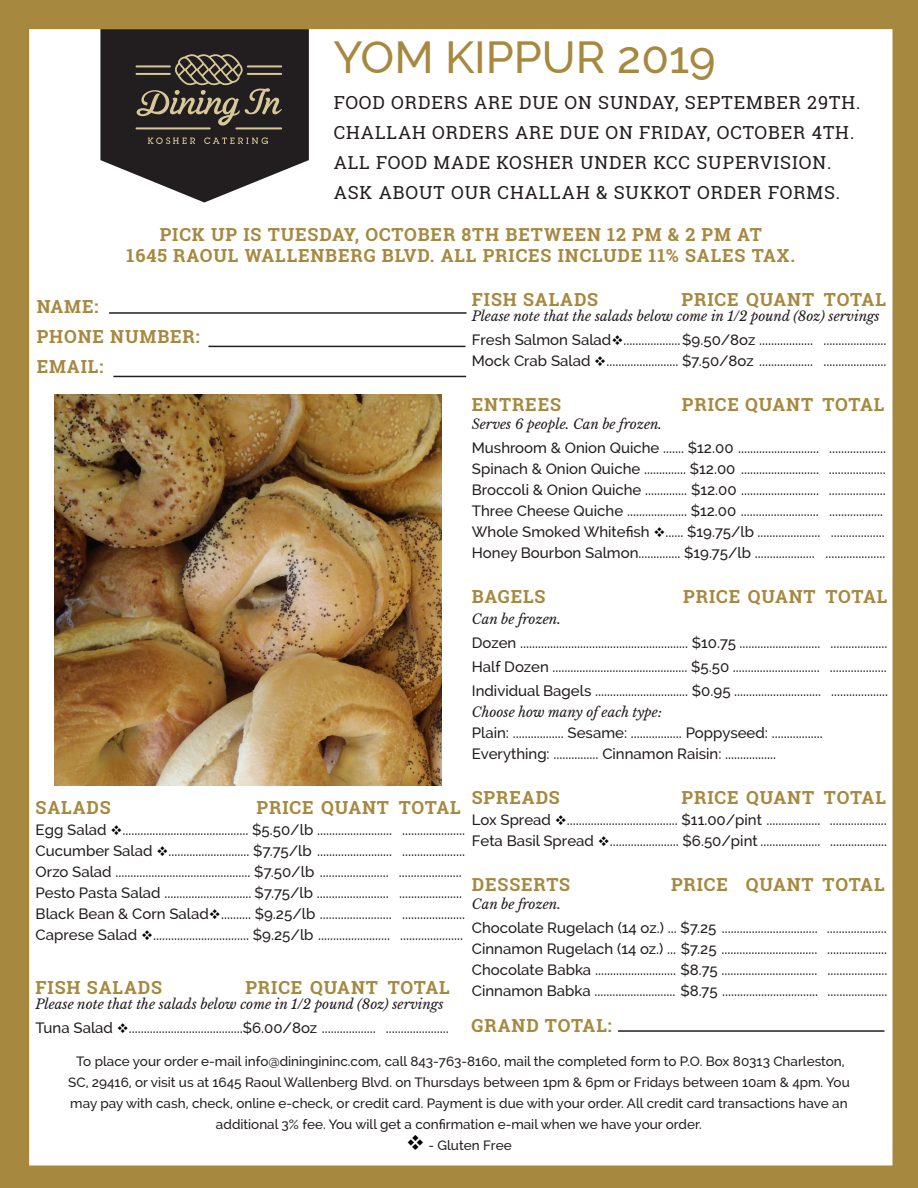
<style>
.page{position:relative;width:918px;height:1188px;background:#a6883f}
.page>*{position:absolute;margin:0;border:0;box-sizing:border-box;transform-origin:0 0}
.t1{font:500 45px "Raleway";color:#a6883f}
.t2{font:700 18px "Roboto Slab";letter-spacing:.05em;color:#a6883f}
.t3{font:18px "Roboto Slab";letter-spacing:.05em;color:#221d1f}
.t4{font:500 15px "Raleway";color:#221d1f}
.t5{font:500 13.5px/21px "Raleway";color:#221d1f;text-align:center}
.t6{font:italic 13.5px "Libre Baskerville";color:#221d1f}
.s1{color:#000}
</style>
<div class="page">
<div style="left:29px;top:29px;width:863px;height:1137px;background:#fff;border:2px solid #fff"></div>
<hr style="left:208px;top:346px;width:257px;height:1px;background:#231f20">
<hr style="left:113px;top:376px;width:353px;height:1px;background:#231f20">
<hr style="left:109px;top:312px;width:358px;height:2px;background:#231f20">
<svg style="left:100px;top:29px;width:209px;height:174px;background:#4b4644"></svg>
<img style="left:54px;top:394px;width:388px;height:391px">
<hr style="left:618px;top:1030px;width:267px;height:2px;background:#231f20">
<p class="t1" style="left:334px;top:31px;width:383px">YOM KIPPUR 2019</p>
<p class="t3" style="left:334px;top:90px;width:528px">FOOD ORDERS ARE DUE ON SUNDAY, SEPTEMBER 29TH.</p>
<p class="t3" style="left:334px;top:120px;width:522px">CHALLAH ORDERS ARE DUE ON FRIDAY, OCTOBER 4TH.</p>
<p class="t3" style="left:334px;top:150px;width:499px">ALL FOOD MADE KOSHER UNDER KCC SUPERVISION.</p>
<p class="t3" style="left:334px;top:180px;width:508px">ASK ABOUT OUR CHALLAH &amp; SUKKOT ORDER FORMS.</p>
<p class="t2" style="left:160px;top:222px;width:604px">PICK UP IS TUESDAY, OCTOBER 8TH BETWEEN 12 PM &amp; 2 PM AT</p>
<p class="t2" style="left:127px;top:243px;width:670px">1645 RAOUL WALLENBERG BLVD. ALL PRICES INCLUDE 11% SALES TAX.</p>
<p class="t2" style="left:472px;top:287px;width:128px">FISH SALADS</p>
<p class="t2" style="left:682px;top:287px;width:206px">PRICE QUANT TOTAL</p>
<p class="t6" style="left:472px;top:308px;width:409px">Please note that the salads below come in 1/2 pound (8oz) servings</p>
<p class="t4" style="left:472px;top:331px;width:416px">Fresh Salmon Salad<span class="s1">❖</span>...................$9.50/8oz .................. .....................</p>
<p class="t4" style="left:472px;top:352px;width:416px">Mock Crab Salad <span class="s1">❖</span>........................ $7.50/8oz .................. .....................</p>
<p class="t2" style="left:472px;top:392px;width:91px">ENTREES</p>
<p class="t2" style="left:682px;top:392px;width:204px">PRICE QUANT TOTAL</p>
<p class="t6" style="left:472px;top:416px;width:192px">Serves 6 people. Can be frozen.</p>
<p class="t4" style="left:472px;top:439px;width:416px">Mushroom &amp; Onion Quiche ....... $12.00 ........................... ...................</p>
<p class="t4" style="left:472px;top:460px;width:416px">Spinach &amp; Onion Quiche .............. $12.00 .......................... ...................</p>
<p class="t4" style="left:472px;top:481px;width:416px">Broccoli &amp; Onion Quiche .............. $12.00 .......................... ...................</p>
<p class="t4" style="left:472px;top:502px;width:413px">Three Cheese Quiche .................... $12.00 .......................... ..................</p>
<p class="t4" style="left:472px;top:523px;width:414px">Whole Smoked Whitefish <span class="s1">❖</span>...... $19.75/lb ..................... ..................</p>
<p class="t4" style="left:472px;top:544px;width:415px">Honey Bourbon Salmon.............. $19.75/lb .................... ....................</p>
<p class="t2" style="left:472px;top:584px;width:75px">BAGELS</p>
<p class="t2" style="left:683px;top:584px;width:206px">PRICE QUANT TOTAL</p>
<p class="t6" style="left:472px;top:611px;width:91px">Can be frozen.</p>
<p class="t4" style="left:472px;top:634px;width:417px">Dozen ........................................................ $10.75 ........................... ...................</p>
<p class="t4" style="left:472px;top:658px;width:417px">Half Dozen ............................................. $5.50 ............................. ...................</p>
<p class="t4" style="left:472px;top:682px;width:418px">Individual Bagels ............................... $0.95 ............................. ...................</p>
<p class="t6" style="left:472px;top:704px;width:192px">Choose how many of each type:</p>
<p class="t4" style="left:472px;top:724px;width:353px">Plain: ................. Sesame: ................. Poppyseed: .................</p>
<p class="t4" style="left:472px;top:745px;width:306px">Everything: ............... Cinnamon Raisin: .................</p>
<p class="t2" style="left:472px;top:785px;width:90px">SPREADS</p>
<p class="t2" style="left:682px;top:785px;width:206px">PRICE QUANT TOTAL</p>
<p class="t4" style="left:472px;top:811px;width:416px">Lox Spread <span class="s1">❖</span>..................................... $11.00/pint .................. ...................</p>
<p class="t4" style="left:472px;top:832px;width:417px">Feta Basil Spread <span class="s1">❖</span>....................... $6.50/pint .................... ...................</p>
<p class="t2" style="left:472px;top:872px;width:100px">DESSERTS</p>
<p class="t2" style="left:671px;top:872px;width:215px">PRICE QUANT TOTAL</p>
<p class="t6" style="left:472px;top:896px;width:91px">Can be frozen.</p>
<p class="t4" style="left:472px;top:919px;width:417px">Chocolate Rugelach (14 oz.) ... $7.25 ................................ ....................</p>
<p class="t4" style="left:472px;top:940px;width:417px">Cinnamon Rugelach (14 oz.) ... $7.25 ................................ ....................</p>
<p class="t4" style="left:472px;top:961px;width:417px">Chocolate Babka ........................... $8.75 ................................ ....................</p>
<p class="t4" style="left:472px;top:982px;width:417px">Cinnamon Babka ........................... $8.75 ................................ ....................</p>
<p class="t2" style="left:37px;top:294px;width:63px">NAME:</p>
<p class="t2" style="left:37px;top:324px;width:165px">PHONE NUMBER:</p>
<p class="t2" style="left:37px;top:354px;width:68px">EMAIL:</p>
<p class="t2" style="left:36px;top:795px;width:77px">SALADS</p>
<p class="t2" style="left:257px;top:795px;width:206px">PRICE QUANT TOTAL</p>
<p class="t4" style="left:36px;top:821px;width:431px">Egg Salad <span class="s1">❖</span>.......................................... $5.50/lb ......................... .....................</p>
<p class="t4" style="left:36px;top:842px;width:431px">Cucumber Salad <span class="s1">❖</span>........................... $7.75/lb ......................... .....................</p>
<p class="t4" style="left:36px;top:863px;width:428px">Orzo Salad ............................................. $7.50/lb ....................... .....................</p>
<p class="t4" style="left:36px;top:884px;width:428px">Pesto Pasta Salad ............................. $7.75/lb ........................ .....................</p>
<p class="t4" style="left:36px;top:905px;width:431px">Black Bean &amp; Corn Salad<span class="s1">❖</span>.......... $9.25/lb ........................ .....................</p>
<p class="t4" style="left:36px;top:926px;width:429px">Caprese Salad <span class="s1">❖</span>................................ $9.25/lb ........................ .....................</p>
<p class="t2" style="left:36px;top:975px;width:128px">FISH SALADS</p>
<p class="t2" style="left:245px;top:975px;width:206px">PRICE QUANT TOTAL</p>
<p class="t6" style="left:36px;top:996px;width:409px">Please note that the salads below come in 1/2 pound (8oz) servings</p>
<p class="t4" style="left:36px;top:1019px;width:415px">Tuna Salad <span class="s1">❖</span>......................................$6.00/8oz .................. .....................</p>
<p class="t2" style="left:472px;top:1013px;width:142px">GRAND TOTAL:</p>
<p class="t5" style="left:68px;top:1050px;width:783px">To place your order e-mail info@diningininc.com, call 843-763-8160, mail the completed form to P.O. Box 80313 Charleston, SC, 29416, or visit us at 1645 Raoul Wallenberg Blvd. on Thursdays between 1pm &amp; 6pm or Fridays between 10am &amp; 4pm. You may pay with cash, check, online e-check, or credit card. Payment is due with your order. All credit card transactions have an additional 3% fee. You will get a confirmation e-mail when we have your order.</p>
<p class="t5" style="left:406px;top:1134px;width:107px"><span class="s1">❖</span> - Gluten Free</p>
</div>
